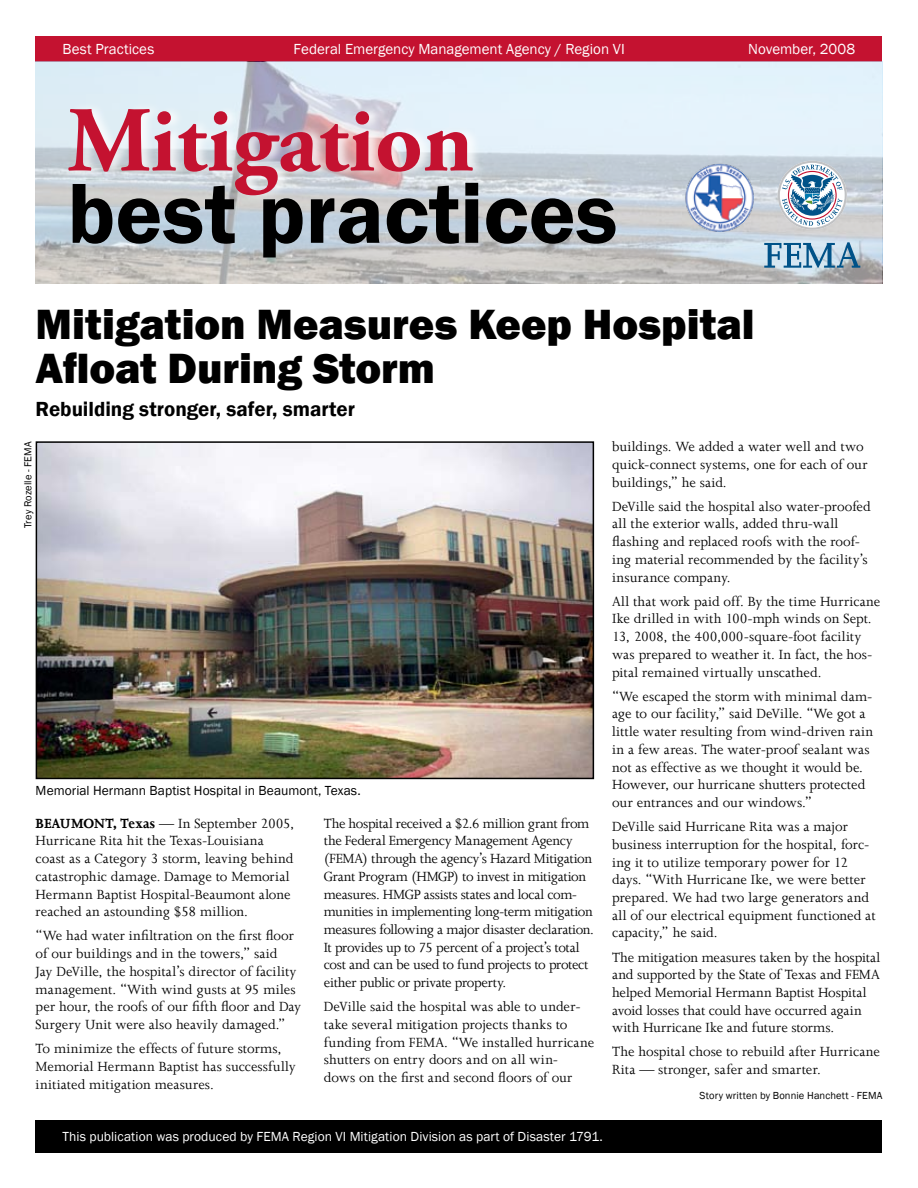
<style>
.page{position:relative;width:918px;height:1188px;background:#fff}
.page>*{position:absolute;margin:0;border:0;box-sizing:border-box;transform-origin:0 0}
.t1{font:700 92.55px "Adobe Garamond Pro";color:#c41230}
.t2{font:600 88.2px "Franklin Gothic";color:#000}
.t3{font:800 43.5px/43.5px "Franklin Gothic";color:#000}
.t4{font:600 21px "Franklin Gothic";color:#000}
.t5{font:15px/17.7px "Joanna";color:#000}
.t6{font:15px/17.7px "Joanna";letter-spacing:-.02em;color:#000}
.t7{font:15px "Franklin Gothic";color:#fff}
.t8{font:13.5px "Franklin Gothic";letter-spacing:.005em;color:#fff}
.t9{font:13.5px "Franklin Gothic";letter-spacing:.005em;color:#000}
.t10{font:10.5px "Franklin Gothic";letter-spacing:.01em;color:#000}
.s1{font-weight:700}
</style>
<div class="page">
<div style="left:36px;top:1120px;width:846px;height:32px;background:#000"></div>
<div style="left:36px;top:36px;width:846px;height:26px;background:#c41230"></div>
<svg style="left:36px;top:62px;width:846px;height:222px;background:#cfd9df"></svg>
<div style="left:67px;top:101px;width:419px;height:102px;background:#fff;opacity:.75"></div>
<img style="left:683px;top:161px;width:71px;height:71px">
<svg style="left:764px;top:242px;width:96px;height:26px;background:#85adc7"></svg>
<svg style="left:778px;top:161px;width:69px;height:69px"></svg>
<img style="left:39px;top:444px;width:552px;height:332px">
<div style="left:36px;top:441px;width:558px;height:338px;border:2px solid #000"></div>
<p class="t7" style="left:63px;top:40px;width:93px">Best Practices</p>
<p class="t7" style="left:294px;top:40px;width:333px">Federal Emergency Management Agency / Region VI</p>
<p class="t7" style="left:748px;top:40px;width:109px">November, 2008</p>
<h1 class="t1" style="left:67px;top:87px;width:408px">Mitigation</h1>
<h2 class="t2" style="left:67px;top:159px;width:552px">best practices</h2>
<h3 class="t3" style="left:36px;top:303px;width:721px">Mitigation Measures Keep Hospital<br>Afloat During Storm</h3>
<h3 class="t4" style="left:36px;top:396px;width:321px">Rebuilding stronger, safer, smarter</h3>
<p class="t10" style="left:21px;top:528px;width:88px;rotate:-90deg">Trey Rozelle - FEMA</p>
<p class="t9" style="left:36px;top:782px;width:327px">Memorial Hermann Baptist Hospital in Beaumont, Texas.</p>
<p class="t5" style="left:36px;top:814px;width:260px"><span class="s1">BEAUMONT, Texas</span> — In September 2005, Hurricane Rita hit the Texas-Louisiana coast as a Category 3 storm, leaving behind catastrophic damage. Damage to Memorial Hermann Baptist Hospital-Beaumont alone reached an astounding $58 million.</p>
<p class="t5" style="left:36px;top:927px;width:267px">“We had water infiltration on the first floor of our buildings and in the towers,” said<br>Jay DeVille, the hospital’s director of facility management. “With wind gusts at 95 miles per hour, the roofs of our fifth floor and Day Surgery Unit were also heavily damaged.”</p>
<p class="t5" style="left:36px;top:1040px;width:262px">To minimize the effects of future storms,<br>Memorial Hermann Baptist has successfully initiated mitigation measures.</p>
<p class="t6" style="left:324px;top:814px;width:272px">The hospital received a $2.6 million grant from the Federal Emergency Management Agency (FEMA) through the agency’s Hazard Mitigation Grant Program (HMGP) to invest in mitigation measures. HMGP assists states and local com&shy;munities in implementing long-term mitigation measures following a major disaster declaration.<br>It provides up to 75 percent of a project’s total cost and can be used to fund projects to protect either public or private property.</p>
<p class="t5" style="left:324px;top:998px;width:272px">DeVille said the hospital was able to under&shy;take several mitigation projects thanks to funding from FEMA. “We installed hurricane shutters on entry doors and on all win-<br>dows on the first and second floors of our</p>
<p class="t5" style="left:612px;top:438px;width:257px">buildings. We added a water well and two quick-connect systems, one for each of our buildings,” he said.</p>
<p class="t5" style="left:612px;top:497px;width:260px">DeVille said the hospital also water-proofed all the exterior walls, added thru-wall flashing and replaced roofs with the roof&shy;ing material recommended by the facility’s insurance company.</p>
<p class="t5" style="left:612px;top:592px;width:270px">All that work paid off. By the time Hurricane Ike drilled in with 100-mph winds on Sept.<br>13, 2008, the 400,000-square-foot facility was prepared to weather it. In fact, the hos&shy;pital remained virtually unscathed.</p>
<p class="t5" style="left:612px;top:687px;width:263px">“We escaped the storm with minimal dam&shy;age to our facility,” said DeVille. “We got a little water resulting from wind-driven rain in a few areas. The water-proof sealant was not as effective as we thought it would be.<br>However, our hurricane shutters protected our entrances and our windows.”</p>
<p class="t5" style="left:612px;top:818px;width:265px">DeVille said Hurricane Rita was a major business interruption for the hospital, forc&shy;ing it to utilize temporary power for 12 days. “With Hurricane Ike, we were better prepared. We had two large generators and all of our electrical equipment functioned at capacity,” he said.</p>
<p class="t5" style="left:612px;top:948px;width:270px">The mitigation measures taken by the hospital and supported by the State of Texas and FEMA helped Memorial Hermann Baptist Hospital avoid losses that could have occurred again with Hurricane Ike and future storms.</p>
<p class="t5" style="left:612px;top:1043px;width:269px">The hospital chose to rebuild after Hurricane<br>Rita — stronger, safer and smarter.</p>
<p class="t10" style="left:700px;top:1089px;width:184px">Story written by Bonnie Hanchett - FEMA</p>
<p class="t8" style="left:63px;top:1128px;width:542px">This publication was produced by FEMA Region VI Mitigation Division as part of Disaster 1791.</p>
</div>
